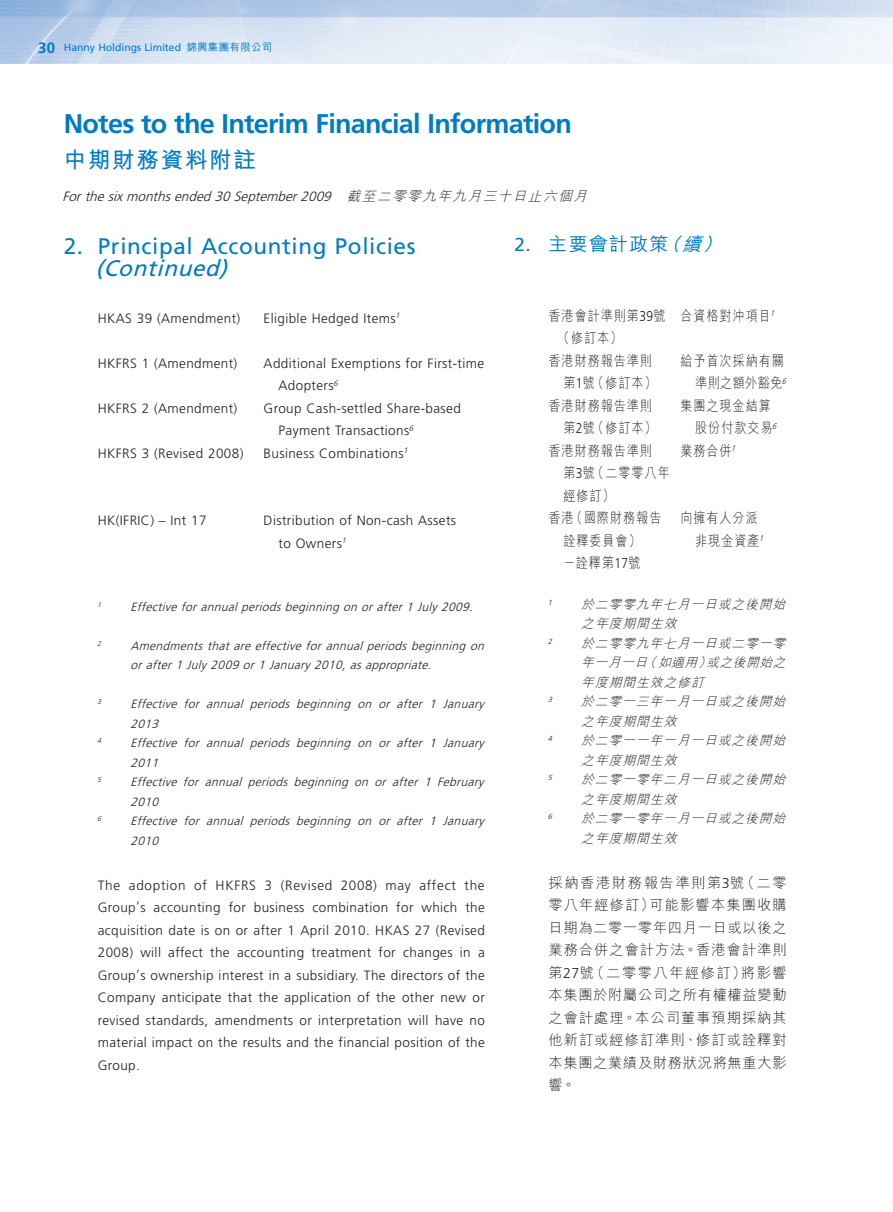
<style>
.page{position:relative;width:893px;height:1212px;background:#fff}
.page>*{position:absolute;margin:0;border:0;box-sizing:border-box;transform-origin:0 0}
.t1{font:700 27px "Frutiger LT Std";letter-spacing:-.025em;color:#007cc2}
.Heading_1{font:22.5px/22.5px "Frutiger LT Std";letter-spacing:.03em;color:#007cc2}
.t2{font:700 22.5px "M Hei HK";letter-spacing:.08em;color:#007cc2}
.C_Heading_1{font:500 18.75px "M Hei HK";letter-spacing:.08em;color:#007cc2}
.C_Body_Text{font:300 14.25px/22.5px "M Hei HK";letter-spacing:.08em;color:#231f20;text-align:justify}
.C_Body_Text-2{font:300 14.25px/22.5px "M Hei HK";letter-spacing:.08em;color:#231f20;scale:.85 1}
.Body_Text{font:300 13.5px/22.5px "Frutiger LT Std";letter-spacing:.03em;color:#231f20}
.t3{font:italic 300 13.5px "Frutiger LT Std";color:#231f20}
.C_Notes{font:italic 300 12.75px/19.5px "M Hei HK";color:#231f20}
.Notes{font:italic 300 12px/19.5px "Frutiger LT Std";color:#231f20}
.t4{font:10.5px "Frutiger LT Std";color:#007cc2}
.C_Notes-2{font:italic 300 7.5px "Frutiger LT Std";color:#231f20}
.Notes-2{font:italic 300 7.05px "Frutiger LT Std";color:#231f20}
.s1{font-weight:700;font-size:15px}
.s2{font-family:"M Hei HK";font-weight:500}
.s3{font-family:"M Hei HK"}
.s4{font-style:italic}
.s5{font-family:"Frutiger LT Std";font-weight:400}
.s6{font-family:"Frutiger LT Std"}
</style>
<div class="page">
<img style="left:0;top:0;width:893px;height:64px">
<p class="t4" style="left:38px;top:41px;width:236px"><span class="s1">30</span> Hanny Holdings Limited <span class="s2">錦興集團有限公司</span></p>
<h1 class="t1" style="left:64px;top:108px;width:510px">Notes to the Interim Financial Information</h1>
<h2 class="t2" style="left:64px;top:143px;width:194px">中期財務資料附註</h2>
<p class="t3" style="left:62px;top:188px;width:529px">Forthesixmonthsended30September2009 <span class="s3">截至二零零九年九月三十日止六個月</span></p>
<p class="Heading_1" style="left:95px;top:235px;width:321px;text-indent:-32px">2. Principal Accounting Policies <span class="s4">(Continued)</span></p>
<p class="C_Heading_1" style="left:514px;top:230px;width:215px"><span class="s5">2.</span> 主要會計政策<span class="s4">（續）</span></p>
<p class="Body_Text" style="left:98px;top:307px;width:144px">HKAS 39 (Amendment)</p>
<p class="Body_Text" style="left:264px;top:307px;width:140px">Eligible Hedged Items<sup>1</sup></p>
<p class="Body_Text" style="left:98px;top:352px;width:141px">HKFRS 1 (Amendment)</p>
<p class="Body_Text" style="left:278px;top:352px;width:207px;text-indent:-15px">Additional Exemptions for First-time<br>Adopters<sup>6</sup></p>
<p class="Body_Text" style="left:98px;top:397px;width:141px">HKFRS 2 (Amendment)</p>
<p class="Body_Text" style="left:278px;top:397px;width:184px;text-indent:-15px">Group Cash-settled Share-based<br>Payment Transactions<sup>6</sup></p>
<p class="Body_Text" style="left:98px;top:442px;width:147px">HKFRS 3 (Revised 2008)</p>
<p class="Body_Text" style="left:264px;top:442px;width:148px">Business Combinations<sup>1</sup></p>
<p class="Body_Text" style="left:98px;top:509px;width:110px">HK(IFRIC) – Int 17</p>
<p class="Body_Text" style="left:279px;top:509px;width:179px;text-indent:-15px">Distribution of Non-cash Assets to Owners<sup>1</sup></p>
<p class="Notes-2" style="left:97px;top:600px;width:8px">1</p>
<p class="Notes" style="left:131px;top:597px;width:347px">Effective forannualperiodsbeginning on orafter1 July2009.</p>
<p class="Notes-2" style="left:97px;top:639px;width:8px">2</p>
<p class="Notes" style="left:131px;top:636px;width:358px">Amendments that are effective for annual periods beginning on orafter1 July2009 or1 January2010,asappropriate.</p>
<p class="Notes-2" style="left:97px;top:698px;width:8px">3</p>
<p class="Notes" style="left:131px;top:694px;width:358px">Effective for annual periods beginning on or after 1 January<br>2013</p>
<p class="Notes-2" style="left:97px;top:737px;width:8px">4</p>
<p class="Notes" style="left:131px;top:733px;width:358px">Effective for annual periods beginning on or after 1 January<br>2011</p>
<p class="Notes-2" style="left:97px;top:776px;width:8px">5</p>
<p class="Notes" style="left:131px;top:772px;width:358px">Effective for annual periods beginning on or after 1 February<br>2010</p>
<p class="Notes-2" style="left:97px;top:815px;width:8px">6</p>
<p class="Notes" style="left:131px;top:811px;width:358px">Effective for annual periods beginning on or after 1 January<br>2010</p>
<p class="Body_Text" style="left:98px;top:874px;width:389px;text-align:justify">The adoption of HKFRS 3 (Revised 2008) may affect the Group’s accounting for business combination for which the acquisition date is on or after 1 April 2010. HKAS 27 (Revised 2008) will affect the accounting treatment for changes in a Group’s ownership interest in a subsidiary. The directors of the Company anticipate that the application of the other new or revised standards, amendments or interpretation will have no material impact on the results and the financial position of the Group.</p>
<p class="C_Body_Text-2" style="left:557px;top:304px;width:129px;text-indent:-9px">香港會計準則第<span class="s6">39</span>號（修訂本）</p>
<p class="C_Body_Text-2" style="left:680px;top:304px;width:115px">合資格對沖項目<sup>1</sup></p>
<p class="C_Body_Text-2" style="left:563px;top:349px;width:111px;text-indent:-15px">香港財務報告準則第<span class="s6">1</span>號（修訂本）</p>
<p class="C_Body_Text-2" style="left:695px;top:349px;width:111px;text-indent:-15px">給予首次採納有關準則之額外豁免<sup>6</sup></p>
<p class="C_Body_Text-2" style="left:563px;top:394px;width:111px;text-indent:-15px">香港財務報告準則第<span class="s6">2</span>號（修訂本）</p>
<p class="C_Body_Text-2" style="left:695px;top:394px;width:100px;text-indent:-15px">集團之現金結算股份付款交易<sup>6</sup></p>
<p class="C_Body_Text-2" style="left:563px;top:439px;width:127px;text-indent:-15px">香港財務報告準則第<span class="s6">3</span>號（二零零八年經修訂）</p>
<p class="C_Body_Text-2" style="left:680px;top:439px;width:69px">業務合併<sup>1</sup></p>
<p class="C_Body_Text-2" style="left:549px;top:507px;width:134px;text-align:center">香港（國際財務報告詮釋委員會）<br>－詮釋第<span class="s6">17</span>號</p>
<p class="C_Body_Text-2" style="left:695px;top:507px;width:84px;text-indent:-15px">向擁有人分派非現金資產<sup>1</sup></p>
<p class="C_Notes-2" style="left:548px;top:598px;width:8px">1</p>
<p class="C_Notes" style="left:581px;top:594px;width:209px">於二零零九年七月一日或之後開始之年度期間生效</p>
<p class="C_Notes-2" style="left:548px;top:637px;width:8px">2</p>
<p class="C_Notes" style="left:581px;top:633px;width:209px;text-align:justify">於二零零九年七月一日或二零一零年一月一日（如適用）或之後開始之年度期間生效之修訂</p>
<p class="C_Notes-2" style="left:548px;top:695px;width:8px">3</p>
<p class="C_Notes" style="left:581px;top:692px;width:209px">於二零一三年一月一日或之後開始之年度期間生效</p>
<p class="C_Notes-2" style="left:548px;top:734px;width:8px">4</p>
<p class="C_Notes" style="left:581px;top:731px;width:209px">於二零一一年一月一日或之後開始之年度期間生效</p>
<p class="C_Notes-2" style="left:548px;top:773px;width:8px">5</p>
<p class="C_Notes" style="left:581px;top:770px;width:209px">於二零一零年二月一日或之後開始之年度期間生效</p>
<p class="C_Notes-2" style="left:548px;top:812px;width:8px">6</p>
<p class="C_Notes" style="left:581px;top:809px;width:209px">於二零一零年一月一日或之後開始之年度期間生效</p>
<p class="C_Body_Text" style="left:549px;top:871px;width:240px">採納香港財務報告準則第<span class="s6">3</span>號（二零零八年經修訂）可能影響本集團收購日期為二零一零年四月一日或以後之業務合併之會計方法。香港會計準則第<span class="s6">27</span>號（二零零八年經修訂）將影響本集團於附屬公司之所有權權益變動之會計處理。本公司董事預期採納其他新訂或經修訂準則、修訂或詮釋對本集團之業績及財務狀況將無重大影響。</p>
</div>
